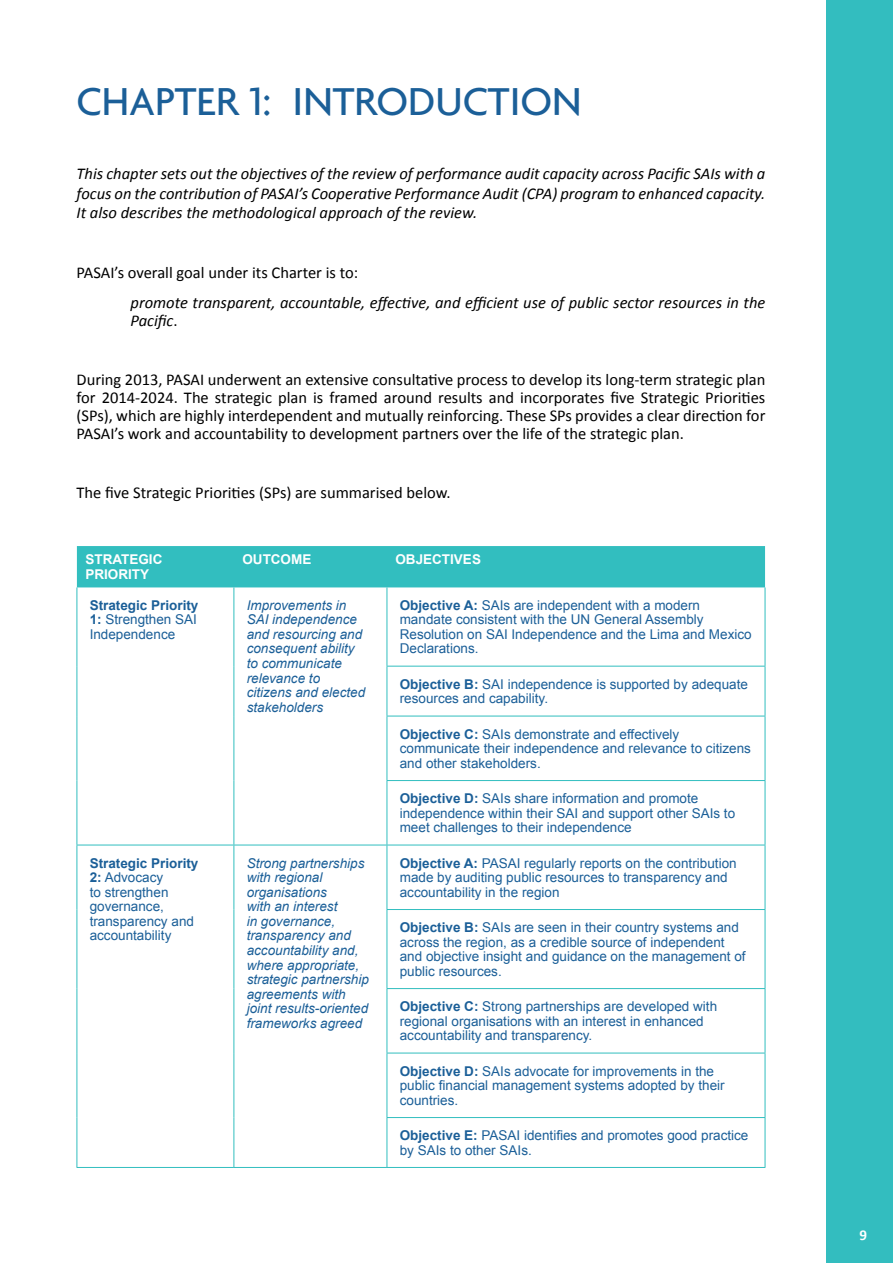
<style>
.page{position:relative;width:893px;height:1263px;background:#fff}
.page>*{position:absolute;margin:0;border:0;box-sizing:border-box;transform-origin:0 0}
.t1{font:500 42px "Agenda";color:#1b5f98}
.t2{font:16.5px/17.9px "Calibri";color:#000;text-align:justify}
.t3{font:italic 16.5px/19.8px "Calibri";color:#000;text-align:justify}
.t4{font:700 15px "Calibri";color:#fff}
.t5{font:13.5px/14.5px "Arial";color:#1b5f98}
.t6{font:italic 13.5px/14.5px "Arial";color:#1b5f98}
.t7{font:700 13.5px/14.5px "Arial";color:#fff}
.s1{font-style:normal}
.s2{font-weight:700}
</style>
<div class="page">
<div style="left:77px;top:546px;width:688px;height:41px;background:#32bebf"></div>
<hr style="left:77px;top:587px;width:1px;height:79px;background:#32bebf">
<hr style="left:234px;top:587px;width:1px;height:79px;background:#32bebf">
<hr style="left:387px;top:587px;width:1px;height:79px;background:#32bebf">
<hr style="left:765px;top:587px;width:1px;height:79px;background:#32bebf">
<hr style="left:77px;top:666px;width:1px;height:50px;background:#32bebf">
<hr style="left:234px;top:666px;width:1px;height:50px;background:#32bebf">
<hr style="left:387px;top:666px;width:378px;height:1px;background:#32bebf">
<hr style="left:387px;top:666px;width:1px;height:50px;background:#32bebf">
<hr style="left:765px;top:666px;width:1px;height:50px;background:#32bebf">
<hr style="left:77px;top:716px;width:1px;height:64px;background:#32bebf">
<hr style="left:234px;top:716px;width:1px;height:64px;background:#32bebf">
<hr style="left:387px;top:716px;width:378px;height:1px;background:#32bebf">
<hr style="left:387px;top:716px;width:1px;height:64px;background:#32bebf">
<hr style="left:765px;top:716px;width:1px;height:64px;background:#32bebf">
<hr style="left:77px;top:780px;width:1px;height:65px;background:#32bebf">
<hr style="left:234px;top:780px;width:1px;height:65px;background:#32bebf">
<hr style="left:387px;top:780px;width:378px;height:1px;background:#32bebf">
<hr style="left:387px;top:781px;width:1px;height:64px;background:#32bebf">
<hr style="left:765px;top:781px;width:1px;height:64px;background:#32bebf">
<hr style="left:77px;top:845px;width:157px;height:1px;background:#32bebf">
<hr style="left:77px;top:845px;width:1px;height:64px;background:#32bebf">
<hr style="left:234px;top:845px;width:153px;height:1px;background:#32bebf">
<hr style="left:234px;top:845px;width:1px;height:64px;background:#32bebf">
<hr style="left:387px;top:845px;width:378px;height:1px;background:#32bebf">
<hr style="left:387px;top:845px;width:1px;height:64px;background:#32bebf">
<hr style="left:765px;top:845px;width:1px;height:64px;background:#32bebf">
<hr style="left:77px;top:909px;width:1px;height:79px;background:#32bebf">
<hr style="left:234px;top:909px;width:1px;height:79px;background:#32bebf">
<hr style="left:387px;top:909px;width:378px;height:1px;background:#32bebf">
<hr style="left:387px;top:910px;width:1px;height:78px;background:#32bebf">
<hr style="left:765px;top:910px;width:1px;height:78px;background:#32bebf">
<hr style="left:77px;top:988px;width:1px;height:65px;background:#32bebf">
<hr style="left:234px;top:988px;width:1px;height:65px;background:#32bebf">
<hr style="left:387px;top:988px;width:378px;height:1px;background:#32bebf">
<hr style="left:387px;top:989px;width:1px;height:64px;background:#32bebf">
<hr style="left:765px;top:989px;width:1px;height:64px;background:#32bebf">
<hr style="left:77px;top:1053px;width:1px;height:64px;background:#32bebf">
<hr style="left:234px;top:1053px;width:1px;height:64px;background:#32bebf">
<hr style="left:387px;top:1053px;width:378px;height:1px;background:#32bebf">
<hr style="left:387px;top:1053px;width:1px;height:64px;background:#32bebf">
<hr style="left:765px;top:1053px;width:1px;height:64px;background:#32bebf">
<hr style="left:77px;top:1117px;width:1px;height:50px;background:#32bebf">
<hr style="left:234px;top:1117px;width:1px;height:50px;background:#32bebf">
<hr style="left:387px;top:1117px;width:378px;height:1px;background:#32bebf">
<hr style="left:387px;top:1118px;width:1px;height:49px;background:#32bebf">
<hr style="left:765px;top:1118px;width:1px;height:49px;background:#32bebf">
<hr style="left:77px;top:1167px;width:157px;height:1px;background:#32bebf">
<hr style="left:234px;top:1167px;width:153px;height:1px;background:#32bebf">
<hr style="left:387px;top:1167px;width:378px;height:1px;background:#32bebf">
<div style="left:826px;top:0;width:67px;height:1263px;background:#33bdbf"></div>
<h1 class="t1" style="left:77px;top:76px;width:507px">CHAPTER 1: INTRODUCTION</h1>
<p class="t3" style="left:77px;top:163px;width:690px">This chapter sets out the objectives of the review of performance audit capacity across Pacific SAIs with a focus on the contribution of PASAI’s Cooperative Performance Audit (CPA) program to enhanced capacity.<br>It also describes the methodological approach of the review.</p>
<p class="t2" style="left:77px;top:263px;width:283px">PASAI’s overall goal under its Charter is to:</p>
<p class="t3" style="left:131px;top:293px;width:636px;line-height:17.9px">promote transparent, accountable, effective, and efficient use of public sector resources in the<br>Pacific<span class="s1">.</span></p>
<p class="t2" style="left:77px;top:370px;width:690px">During 2013, PASAI underwent an extensive consultative process to develop its long-term strategic plan for 2014-2024. The strategic plan is framed around results and incorporates five Strategic Priorities (SPs), which are highly interdependent and mutually reinforcing. These SPs provides a clear direction for PASAI’s work and accountability to development partners over the life of the strategic plan.</p>
<p class="t2" style="left:77px;top:483px;width:376px">The five Strategic Priorities (SPs) are summarised below.</p>
<p class="t7" style="left:85px;top:553px;width:79px">STRATEGIC<br>PRIORITY</p>
<p class="t7" style="left:242px;top:553px;width:70px">OUTCOME</p>
<p class="t7" style="left:395px;top:553px;width:87px">OBJECTIVES</p>
<p class="t5" style="left:90px;top:598px;width:110px;text-align:justify"><span class="s2">Strategic Priority 1:</span> Strengthen SAI Independence</p>
<p class="t6" style="left:247px;top:598px;width:120px">Improvements in<br>SAI independence and resourcing and consequent ability to communicate relevance to citizens and elected stakeholders</p>
<p class="t5" style="left:400px;top:598px;width:353px"><span class="s2">Objective A:</span> SAIs are independent with a modern mandate consistent with the UN General Assembly Resolution on SAI Independence and the Lima and Mexico Declarations.</p>
<p class="t5" style="left:400px;top:677px;width:350px"><span class="s2">Objective B:</span> SAI independence is supported by adequate resources and capability.</p>
<p class="t5" style="left:400px;top:727px;width:353px"><span class="s2">Objective C:</span> SAIs demonstrate and effectively communicate their independence and relevance to citizens and other stakeholders.</p>
<p class="t5" style="left:400px;top:791px;width:337px"><span class="s2">Objective D:</span> SAIs share information and promote independence within their SAI and support other SAIs to meet challenges to their independence</p>
<p class="t5" style="left:90px;top:856px;width:110px"><span class="s2">Strategic Priority<br>2:</span> Advocacy<br>to strengthen governance, transparency and accountability</p>
<p class="t6" style="left:247px;top:856px;width:124px">Strong partnerships with regional organisations<br>with an interest<br>in governance, transparency and accountability and, where appropriate, strategic partnership agreements with joint results-oriented frameworks agreed</p>
<p class="t5" style="left:400px;top:856px;width:338px"><span class="s2">Objective A:</span> PASAI regularly reports on the contribution made by auditing public resources to transparency and accountability in the region</p>
<p class="t5" style="left:400px;top:920px;width:347px"><span class="s2">Objective B:</span> SAIs are seen in their country systems and across the region, as a credible source of independent and objective insight and guidance on the management of public resources.</p>
<p class="t5" style="left:400px;top:999px;width:319px"><span class="s2">Objective C:</span> Strong partnerships are developed with regional organisations with an interest in enhanced accountability and transparency.</p>
<p class="t5" style="left:400px;top:1064px;width:326px"><span class="s2">Objective D:</span> SAIs advocate for improvements in the public financial management systems adopted by their countries.</p>
<p class="t5" style="left:400px;top:1128px;width:350px"><span class="s2">Objective E:</span> PASAI identifies and promotes good practice by SAIs to other SAIs.</p>
<p class="t4" style="left:859px;top:1226px;width:9px">9</p>
</div>
